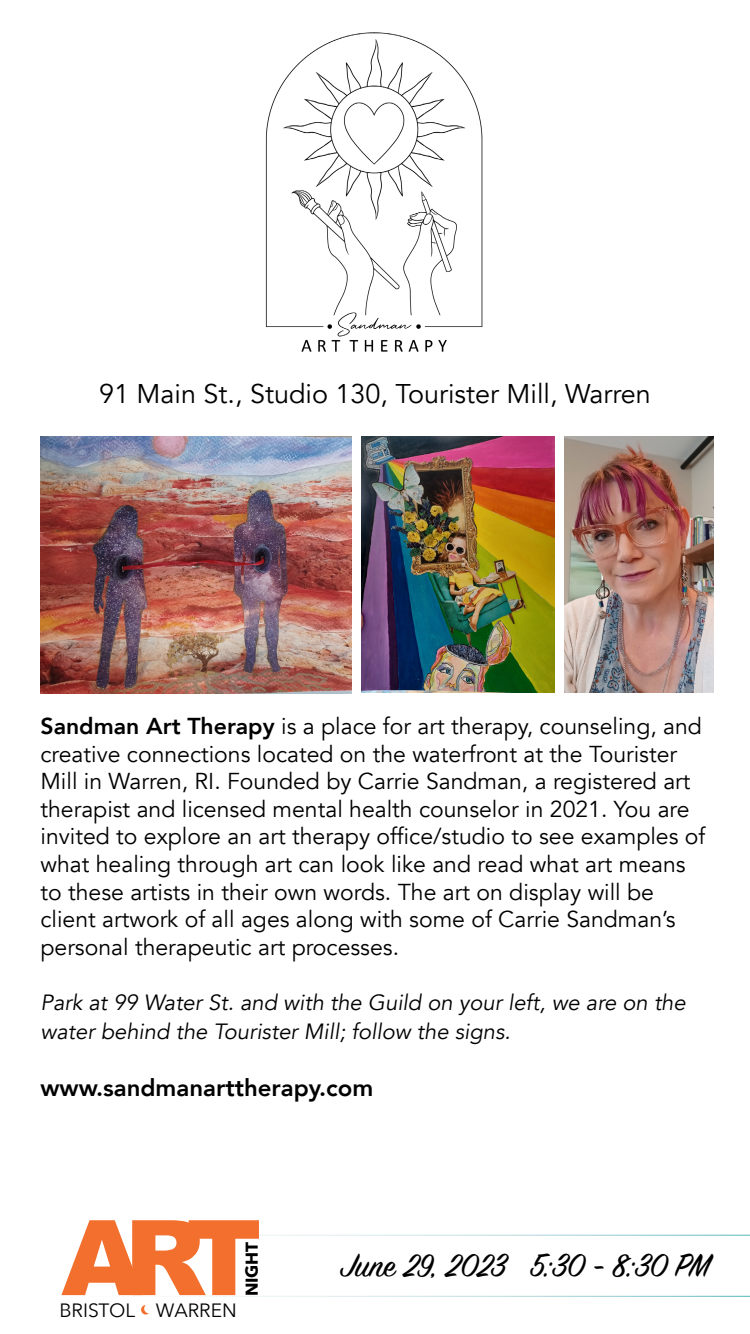
<style>
.page{position:relative;width:750px;height:1334px;background:#fff}
.page>*{position:absolute;margin:0;border:0;box-sizing:border-box;transform-origin:0 0}
.t1{font:900 104.6px "Arial";color:#f36f2d}
.t2{font:36px "Sign Painter House Script";letter-spacing:-.01em;color:#000}
.t3{font:27px "Avenir";color:#000}
.t4{font:800 24px "Avenir";color:#000}
.t5{font:23px/27.6px "Avenir";color:#000}
.t6{font:italic 22px/28.8px "Avenir";color:#000}
.t7{font:19.2px "Avenir Next";color:#000}
.t8{font:700 17.1px "Avenir Next";letter-spacing:-.015em;color:#000}
.s1{font-weight:800}
</style>
<div class="page">
<svg style="left:198px;top:1235px;width:552px;height:62px"></svg>
<svg style="left:141px;top:1305px;width:8px;height:10px"></svg>
<img style="left:265px;top:32px;width:218px;height:320px">
<img style="left:40px;top:436px;width:312px;height:258px">
<img style="left:361px;top:436px;width:194px;height:256px">
<img style="left:564px;top:436px;width:150px;height:256px">
<p class="t3" style="left:99px;top:378px;width:553px">91 Main St., Studio 130, Tourister Mill, Warren</p>
<p class="t5" style="left:40px;top:713px;width:666px"><span class="s1">Sandman Art Therapy</span> is a place for art therapy, counseling, and creative connections located on the waterfront at the Tourister Mill in Warren, RI. Founded by Carrie Sandman, a registered art therapist and licensed mental health counselor in 2021. You are invited to explore an art therapy office/studio to see examples of what healing through art can look like and read what art means to these artists in their own words. The art on display will be client artwork of all ages along with some of Carrie Sandman’s personal therapeutic art processes.</p>
<p class="t6" style="left:40px;top:988px;width:647px">Park at 99 Water St. and with the Guild on your left, we are on the water behind the Tourister Mill; follow the signs.</p>
<p class="t4" style="left:41px;top:1069px;width:334px">www.sandmanarttherapy.com</p>
<h1 class="t1" style="left:61px;top:1182px;width:202px">ART</h1>
<p class="t8" style="left:237px;top:1296px;width:56px;rotate:-90deg">NIGHT</p>
<p class="t7" style="left:59px;top:1294px;width:179px">BRISTOL WARREN</p>
<h2 class="t2" style="left:340px;top:1243px;width:371px">June 29, 2023 5:30 - 8:30 PM</h2>
</div>
